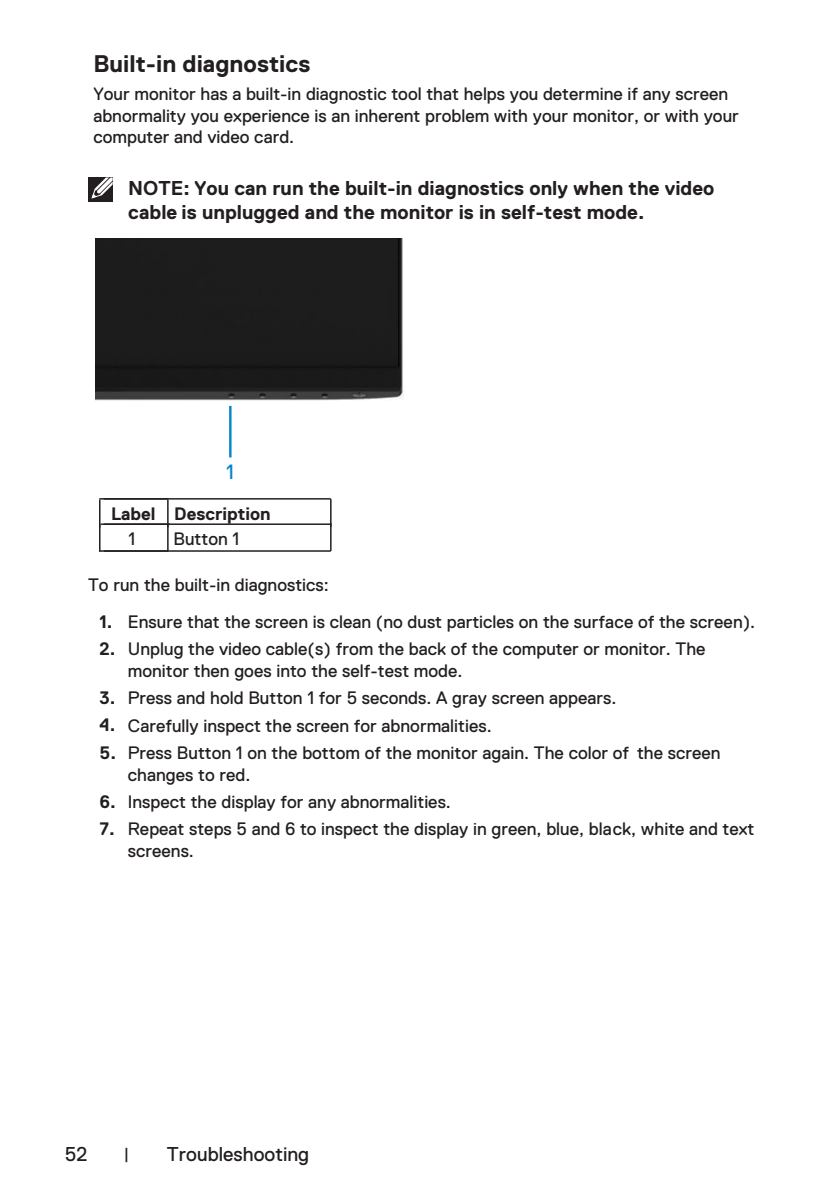
<style>
.page{position:relative;width:840px;height:1191px;background:#fff}
.page>*{position:absolute;margin:0;border:0;box-sizing:border-box;transform-origin:0 0}
.t1{font:700 24px "Dell Replica";color:#231f20}
.t2{font:20.6px "Dell Replica";color:#0085cb}
.t3{font:700 20px/24px "Dell Replica";color:#231f20}
.t4{font:20px "Dell Replica";color:#231f20}
.t5{font:18px/21.6px "Dell Replica";color:#231f20}
.t6{font:700 18px "Dell Replica";color:#231f20}
.t7{font:16px "Dell Replica";color:#231f20}
.s1{font-weight:700}
</style>
<div class="page">
<div style="left:88px;top:178px;width:24px;height:24px;background:#231f20"></div>
<svg style="left:90px;top:177px;width:23px;height:22px"></svg>
<img style="left:95px;top:238px;width:309px;height:163px">
<hr style="left:229px;top:406px;width:2px;height:51px;background:#0085cb">
<hr style="left:99px;top:498px;width:69px;height:1px;background:#231f20">
<hr style="left:104px;top:498px;width:226px;height:1px;background:#231f20">
<hr style="left:101px;top:523px;width:69px;height:2px;background:#231f20">
<hr style="left:104px;top:523px;width:226px;height:2px;background:#231f20">
<hr style="left:99px;top:550px;width:69px;height:2px;background:#231f20">
<hr style="left:104px;top:550px;width:226px;height:2px;background:#231f20">
<svg style="left:330px;top:499px;width:1px;height:52px"></svg>
<svg style="left:99px;top:499px;width:1px;height:51px"></svg>
<svg style="left:167px;top:499px;width:1px;height:51px"></svg>
<h1 class="t1" style="left:93px;top:50px;width:218px">Built-in diagnostics</h1>
<p class="t5" style="left:93px;top:83px;width:646px">Your monitor has a built-in diagnostic tool that helps you determine if any screen abnormality you experience is an inherent problem with your monitor, or with your computer and video card.</p>
<p class="t3" style="left:128px;top:176px;width:587px">NOTE: You can run the built-in diagnostics only when the video cable is unplugged and the monitor is in self-test mode.</p>
<p class="t2" style="left:226px;top:461px;width:9px">1</p>
<p class="t6" style="left:111px;top:503px;width:161px">Label Description</p>
<p class="t5" style="left:128px;top:528px;width:8px">1</p>
<p class="t5" style="left:173px;top:528px;width:67px">Button 1</p>
<p class="t5" style="left:88px;top:574px;width:242px">To run the built-in diagnostics:</p>
<p class="t5" style="left:99px;top:611px;width:657px"><span class="s1">1.</span> Ensure that the screen is clean (no dust particles on the surface of the screen).</p>
<p class="t5" style="left:128px;top:638px;width:579px;text-indent:-28px"><span class="s1">2.</span> Unplug the video cable(s) from the back of the computer or monitor. The monitor then goes into the self-test mode.</p>
<p class="t5" style="left:99px;top:687px;width:518px"><span class="s1">3.</span> Press and hold Button 1 for 5 seconds. A gray screen appears.</p>
<p class="t5" style="left:99px;top:714px;width:393px"><span class="s1">4.</span> Carefully inspect the screen for abnormalities.</p>
<p class="t5" style="left:128px;top:742px;width:594px;text-indent:-28px"><span class="s1">5.</span> Press Button 1 on the bottom of the monitor again. The color of the screen changes to red.</p>
<p class="t5" style="left:99px;top:791px;width:353px"><span class="s1">6.</span> Inspect the display for any abnormalities.</p>
<p class="t5" style="left:128px;top:818px;width:627px;text-indent:-28px"><span class="s1">7.</span> Repeat steps 5 and 6 to inspect the display in green, blue, black, white and text screens.</p>
<p class="t4" style="left:65px;top:1143px;width:24px">52</p>
<p class="t7" style="left:124px;top:1144px;width:7px">|</p>
<p class="t4" style="left:167px;top:1143px;width:144px">Troubleshooting</p>
</div>
